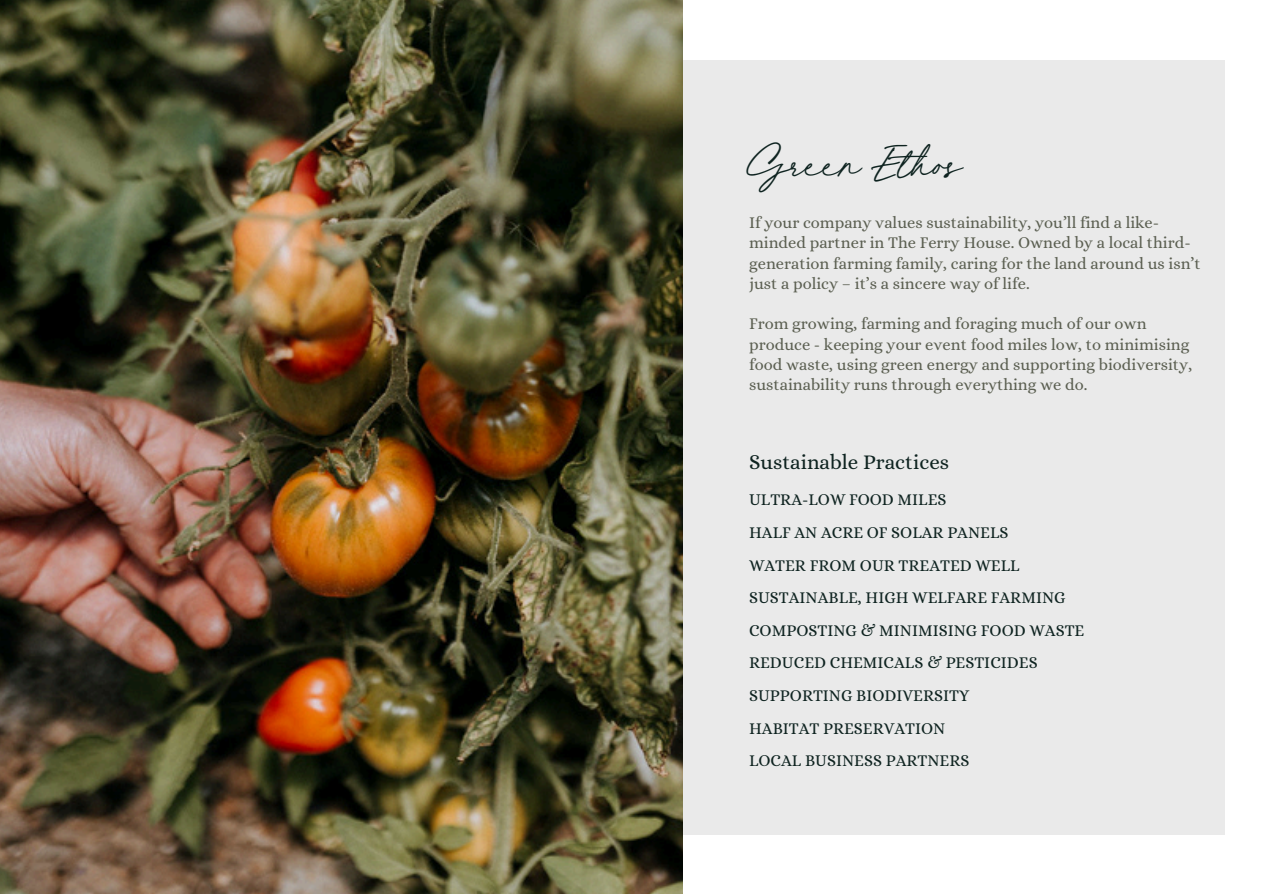
<style>
.page{position:relative;width:1263px;height:894px;background:#fff}
.page>*{position:absolute;margin:0;border:0;box-sizing:border-box;transform-origin:0 0}
.t1{font:48.6px "Juniperand Sage";color:#0e2320}
.t2{font:21px "Alice";color:#0e2320}
.t3{font:16.5px/20.2px "Alice";color:#5b5f51}
.t4{font:16.5px/32.7px "Alice";color:#0e2320}
</style>
<div class="page">
<div style="left:642px;top:60px;width:583px;height:773px;background:#eaeaea"></div>
<img style="left:0;top:0;width:683px;height:893px">
<h1 class="t1" style="left:749px;top:129px;width:214px">Green Ethos</h1>
<p class="t3" style="left:749px;top:213px;width:453px">If your company values sustainability, you’ll find a like&shy;minded partner in The Ferry House. Owned by a local third&shy;generation farming family, caring for the land around us isn’t just a policy – it’s a sincere way of life.</p>
<p class="t3" style="left:749px;top:314px;width:445px">From growing, farming and foraging much of our own produce - keeping your event food miles low, to minimising food waste, using green energy and supporting biodiversity, sustainability runs through everything we do.</p>
<p class="t2" style="left:749px;top:451px;width:202px">Sustainable Practices</p>
<p class="t4" style="left:749px;top:484px;width:337px">ULTRA-LOW FOOD MILES<br>HALF AN ACRE OF SOLAR PANELS<br>WATER FROM OUR TREATED WELL<br>SUSTAINABLE, HIGH WELFARE FARMING<br>COMPOSTING &amp; MINIMISING FOOD WASTE<br>REDUCED CHEMICALS &amp; PESTICIDES<br>SUPPORTING BIODIVERSITY<br>HABITAT PRESERVATION<br>LOCAL BUSINESS PARTNERS</p>
</div>
